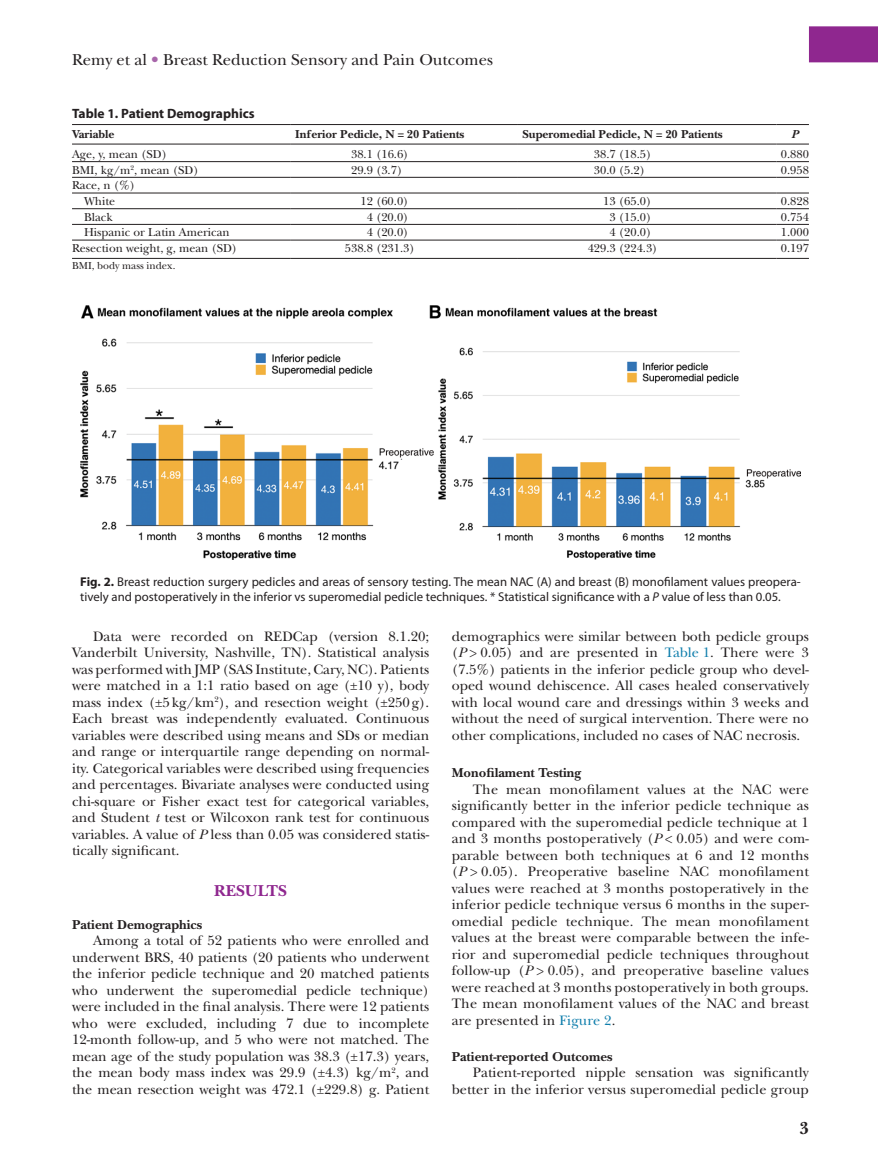
<style>
.page{position:relative;width:878px;height:1175px;background:#fff}
.page>*{position:absolute;margin:0;border:0;box-sizing:border-box;transform-origin:0 0}
.t1{font:700 18px "New Baskerville Std";color:#231f20}
.t2{font:16.5px "New Baskerville Std";color:#231f20}
.t3{font:700 16.5px "New Baskerville Std";color:#8f278f}
.t4{font:14.25px/16.5px "New Baskerville Std";color:#231f20;text-align:justify}
.t5{font:700 13.5px "New Baskerville Std";color:#231f20}
.t6{font:700 13.5px "Myriad Pro";color:#231f20}
.t7{font:12.75px/15px "Myriad Pro";color:#231f20}
.t8{font:12px/15.8px "New Baskerville Std";color:#231f20}
.t9{font:700 12px "New Baskerville Std";color:#231f20}
.t10{font:italic 700 12px "New Baskerville Std";color:#231f20}
.t11{font:10.5px "New Baskerville Std";color:#231f20}
.s1{color:#a866aa}
.s2{font-style:italic}
.s3{font-weight:700}
.s4{color:#0f7eac}
</style>
<div class="page">
<div style="left:808px;top:26px;width:70px;height:36px;background:#8f278f"></div>
<hr style="left:72px;top:124px;width:219px;height:1px;background:#231f20">
<hr style="left:72px;top:144px;width:219px;height:1px;background:#231f20">
<hr style="left:291px;top:124px;width:227px;height:1px;background:#231f20">
<hr style="left:291px;top:144px;width:227px;height:1px;background:#231f20">
<hr style="left:518px;top:124px;width:258px;height:1px;background:#231f20">
<hr style="left:518px;top:144px;width:258px;height:1px;background:#231f20">
<hr style="left:776px;top:124px;width:33px;height:1px;background:#231f20">
<hr style="left:776px;top:144px;width:33px;height:1px;background:#231f20">
<hr style="left:72px;top:161px;width:219px;height:1px;background:#231f20">
<hr style="left:291px;top:161px;width:227px;height:1px;background:#231f20">
<hr style="left:518px;top:161px;width:258px;height:1px;background:#231f20">
<hr style="left:776px;top:161px;width:33px;height:1px;background:#231f20">
<hr style="left:72px;top:177px;width:219px;height:1px;background:#231f20">
<hr style="left:291px;top:177px;width:227px;height:1px;background:#231f20">
<hr style="left:518px;top:177px;width:258px;height:1px;background:#231f20">
<hr style="left:776px;top:177px;width:33px;height:1px;background:#231f20">
<hr style="left:72px;top:193px;width:219px;height:1px;background:#231f20">
<hr style="left:291px;top:193px;width:227px;height:1px;background:#231f20">
<hr style="left:518px;top:193px;width:258px;height:1px;background:#231f20">
<hr style="left:776px;top:193px;width:33px;height:1px;background:#231f20">
<hr style="left:72px;top:208px;width:219px;height:1px;background:#231f20">
<hr style="left:291px;top:208px;width:227px;height:1px;background:#231f20">
<hr style="left:518px;top:208px;width:258px;height:1px;background:#231f20">
<hr style="left:776px;top:208px;width:33px;height:1px;background:#231f20">
<hr style="left:72px;top:224px;width:219px;height:1px;background:#231f20">
<hr style="left:291px;top:224px;width:227px;height:1px;background:#231f20">
<hr style="left:518px;top:224px;width:258px;height:1px;background:#231f20">
<hr style="left:776px;top:224px;width:33px;height:1px;background:#231f20">
<hr style="left:72px;top:240px;width:219px;height:1px;background:#231f20">
<hr style="left:72px;top:258px;width:219px;height:1px;background:#231f20">
<hr style="left:291px;top:240px;width:227px;height:1px;background:#231f20">
<hr style="left:291px;top:258px;width:227px;height:1px;background:#231f20">
<hr style="left:518px;top:240px;width:258px;height:1px;background:#231f20">
<hr style="left:518px;top:258px;width:258px;height:1px;background:#231f20">
<hr style="left:776px;top:240px;width:33px;height:1px;background:#231f20">
<hr style="left:776px;top:258px;width:33px;height:1px;background:#231f20">
<img style="left:80px;top:305px;width:720px;height:255px">
<p class="t2" style="left:72px;top:50px;width:422px">Remy et al <span class="s1">•</span> Breast Reduction Sensory and Pain Outcomes</p>
<p class="t6" style="left:72px;top:105px;width:184px">Table 1. Patient Demographics</p>
<p class="t9" style="left:72px;top:127px;width:44px">Variable</p>
<p class="t9" style="left:295px;top:127px;width:170px">Inferior Pedicle, N = 20 Patients</p>
<p class="t9" style="left:522px;top:127px;width:202px">Superomedial Pedicle, N = 20 Patients</p>
<p class="t10" style="left:791px;top:127px;width:8px">P</p>
<p class="t8" style="left:72px;top:146px;width:96px">Age, y, mean (SD)</p>
<p class="t8" style="left:351px;top:146px;width:59px">38.1 (16.6)</p>
<p class="t8" style="left:594px;top:146px;width:59px">38.7 (18.5)</p>
<p class="t8" style="left:780px;top:146px;width:30px">0.880</p>
<p class="t8" style="left:72px;top:162px;width:128px">BMI, kg/m<sup>2</sup>, mean (SD)</p>
<p class="t8" style="left:351px;top:162px;width:53px">29.9 (3.7)</p>
<p class="t8" style="left:594px;top:162px;width:53px">30.0 (5.2)</p>
<p class="t8" style="left:780px;top:162px;width:30px">0.958</p>
<p class="t8" style="left:84px;top:178px;width:53px;text-indent:-12px">Race, n (%)<br>White</p>
<p class="t8" style="left:360px;top:193px;width:49px">12 (60.0)</p>
<p class="t8" style="left:603px;top:193px;width:49px">13 (65.0)</p>
<p class="t8" style="left:780px;top:193px;width:30px">0.828</p>
<p class="t8" style="left:84px;top:209px;width:30px">Black</p>
<p class="t8" style="left:367px;top:209px;width:43px">4 (20.0)</p>
<p class="t8" style="left:609px;top:209px;width:43px">3 (15.0)</p>
<p class="t8" style="left:780px;top:209px;width:30px">0.754</p>
<p class="t8" style="left:84px;top:225px;width:147px">Hispanic or Latin American</p>
<p class="t8" style="left:367px;top:225px;width:43px">4 (20.0)</p>
<p class="t8" style="left:609px;top:225px;width:43px">4 (20.0)</p>
<p class="t8" style="left:780px;top:225px;width:30px">1.000</p>
<p class="t8" style="left:72px;top:240px;width:167px">Resection weight, g, mean (SD)</p>
<p class="t8" style="left:345px;top:240px;width:71px">538.8 (231.3)</p>
<p class="t8" style="left:587px;top:240px;width:71px">429.3 (224.3)</p>
<p class="t8" style="left:780px;top:240px;width:30px">0.197</p>
<p class="t11" style="left:72px;top:260px;width:105px">BMI, body mass index.</p>
<p class="t7" style="left:80px;top:574px;width:722px;text-indent:456px">(A) and breast (B) monofilament values preopera&shy;tively and postoperatively in the inferior vs superomedial pedicle techniques. * Statistical significance with a <span class="s2">P</span> value of less than 0.05.</p>
<p class="t7" style="left:80px;top:574px;width:439px"><span class="s3">Fig. 2.</span> Breast reduction surgery pedicles and areas of sensory testing. The mean NAC</p>
<p class="t4" style="left:72px;top:628px;width:359px;text-indent:21px">Data were recorded on REDCap (version 8.1.20; Vanderbilt University, Nashville, TN). Statistical analysis was performed with JMP (SAS Institute, Cary, NC). Patients were matched in a 1:1 ratio based on age (±10 y), body mass index (±5kg/km<sup>2</sup>), and resection weight (±250g).<br>Each breast was independently evaluated. Continuous variables were described using means and SDs or median and range or interquartile range depending on normal&shy;ity. Categorical variables were described using frequencies and percentages. Bivariate analyses were conducted using chi-square or Fisher exact test for categorical variables, and Student <span class="s2">t</span> test or Wilcoxon rank test for continuous variables. A value of <span class="s2">P</span> less than 0.05 was considered statis&shy;tically significant.</p>
<p class="t3" style="left:214px;top:880px;width:74px">RESULTS</p>
<p class="t5" style="left:72px;top:916px;width:132px">Patient Demographics</p>
<p class="t4" style="left:72px;top:932px;width:359px;text-indent:21px">Among a total of 52 patients who were enrolled and underwent BRS, 40 patients (20 patients who underwent the inferior pedicle technique and 20 matched patients who underwent the superomedial pedicle technique) were included in the final analysis. There were 12 patients who were excluded, including 7 due to incomplete 12-month follow-up, and 5 who were not matched. The mean age of the study population was 38.3 (±17.3) years, the mean body mass index was 29.9 (±4.3) kg/m<sup>2</sup>, and the mean resection weight was 472.1 (±229.8) g. Patient</p>
<p class="t4" style="left:452px;top:628px;width:359px">demographics were similar between both pedicle groups (<span class="s2">P</span> &gt; 0.05) and are presented in <span class="s4">Table 1</span>. There were 3 (7.5%) patients in the inferior pedicle group who devel&shy;oped wound dehiscence. All cases healed conservatively with local wound care and dressings within 3 weeks and without the need of surgical intervention. There were no other complications, included no cases of NAC necrosis.</p>
<p class="t5" style="left:452px;top:765px;width:131px">Monofilament Testing</p>
<p class="t4" style="left:451px;top:781px;width:359px;text-indent:21px">The mean monofilament values at the NAC were significantly better in the inferior pedicle technique as compared with the superomedial pedicle technique at 1 and 3 months postoperatively (<span class="s2">P</span> &lt; 0.05) and were com&shy;parable between both techniques at 6 and 12 months (<span class="s2">P</span> &gt; 0.05). Preoperative baseline NAC monofilament values were reached at 3 months postoperatively in the inferior pedicle technique versus 6 months in the super&shy;omedial pedicle technique. The mean monofilament values at the breast were comparable between the infe&shy;rior and superomedial pedicle techniques throughout follow-up (<span class="s2">P</span> &gt; 0.05), and preoperative baseline values were reached at 3 months postoperatively in both groups.<br>The mean monofilament values of the NAC and breast are presented in <span class="s4">Figure 2</span>.</p>
<p class="t5" style="left:452px;top:1048px;width:162px">Patient-reported Outcomes</p>
<p class="t4" style="left:451px;top:1064px;width:359px;text-align:right">Patient-reported nipple sensation was significantly better in the inferior versus superomedial pedicle group</p>
<p class="t1" style="left:799px;top:1118px;width:11px">3</p>
</div>
